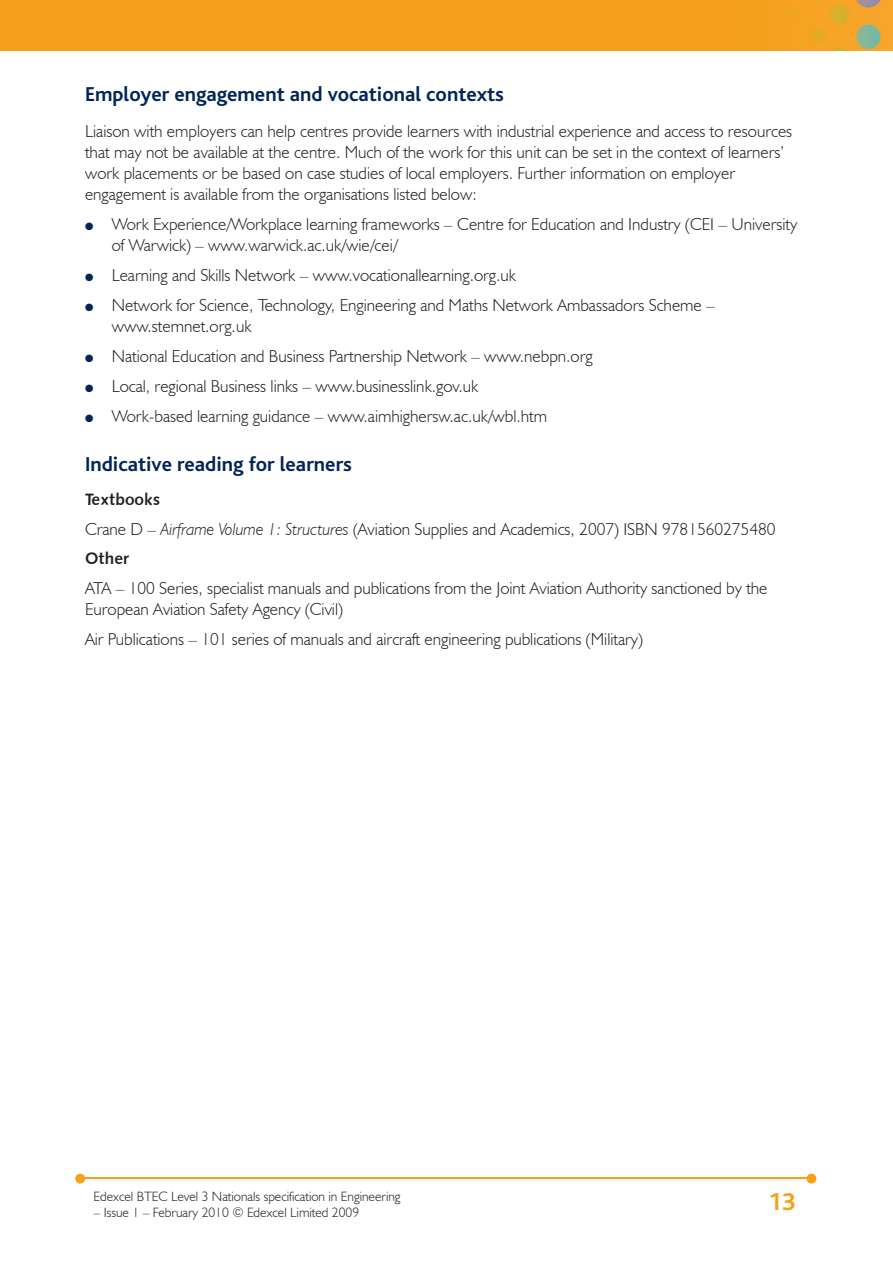
<style>
.page{position:relative;width:893px;height:1263px;background:#fff}
.page>*{position:absolute;margin:0;border:0;box-sizing:border-box;transform-origin:0 0}
.t1{font:700 25.5px "Bliss";color:#f6a01b}
.t2{font:700 21px "Bliss";color:#002556}
.t3{font:300 17.25px/21px "Humanist 521 BT";color:#231f20}
.t4{font:16.5px "Humanist 531 BT Bold A";color:#231f20}
.t5{font:300 13.5px "Humanist 521 BT";color:#231f20}
.t6{font:10.5px "Zapf Dingbats";color:#002556}
.s1{font-style:italic}
</style>
<div class="page">
<img style="left:0;top:0;width:893px;height:51px">
<hr style="left:82px;top:1178px;width:728px;height:1px;background:#f6a01b">
<svg style="left:807px;top:1174px;width:9px;height:9px"></svg>
<svg style="left:75px;top:1174px;width:10px;height:9px"></svg>
<p class="t2" style="left:85px;top:83px;width:420px">Employer engagement and vocational contexts</p>
<p class="t3" style="left:85px;top:120px;width:709px">Liaison with employers can help centres provide learners with industrial experience and access to resources that may not be available at the centre. Much of the work for this unit can be set in the context of learners’ work placements or be based on case studies of local employers. Further information on employer engagement is available from the organisations listed below:</p>
<p class="t3" style="left:112px;top:213px;width:687px">Work Experience/Workplace learning frameworks <span class="s1">–</span> Centre for Education and Industry (CEI – University of Warwick) – www.warwick.ac.uk/wie/cei/</p>
<p class="t3" style="left:112px;top:260px;width:604px;line-height:30px">Learning and Skills Network – www.vocationallearning.org.uk<br>Network for Science, Technology, Engineering and Maths Network Ambassadors Scheme –</p>
<p class="t3" style="left:112px;top:311px;width:482px;line-height:30px">www.stemnet.org.uk<br>National Education and Business Partnership Network – www.nebpn.org Local, regional Business links – www.businesslink.gov.uk<br>Work-based learning guidance – www.aimhighersw.ac.uk/wbl.htm</p>
<p class="t2" style="left:85px;top:453px;width:268px">Indicative reading for learners</p>
<p class="t4" style="left:85px;top:489px;width:77px">Textbooks</p>
<p class="t3" style="left:85px;top:518px;width:692px">Crane D – <span class="s1">Airframe Volume 1: Structures</span> (Aviation Supplies and Academics, 2007) ISBN 9781560275480</p>
<p class="t4" style="left:85px;top:548px;width:46px">Other</p>
<p class="t3" style="left:85px;top:577px;width:684px">ATA – 100 Series, specialist manuals and publications from the Joint Aviation Authority sanctioned by the<br>European Aviation Safety Agency (Civil)</p>
<p class="t3" style="left:85px;top:628px;width:559px">Air Publications – 101 series of manuals and aircraft engineering publications (Military)</p>
<p class="t6" style="left:85px;top:222px;width:10px">●</p>
<p class="t6" style="left:85px;top:273px;width:10px">●</p>
<p class="t6" style="left:85px;top:303px;width:10px">●</p>
<p class="t6" style="left:85px;top:354px;width:10px">●</p>
<p class="t6" style="left:85px;top:384px;width:10px">●</p>
<p class="t6" style="left:85px;top:414px;width:10px">●</p>
<p class="t5" style="left:94px;top:1188px;width:309px">Edexcel BTEC Level 3 Nationals specification in Engineering</p>
<p class="t5" style="left:94px;top:1204px;width:267px">– Issue 1 – February 2010 © Edexcel Limited 2009</p>
<h1 class="t1" style="left:768px;top:1189px;width:29px">13</h1>
</div>
